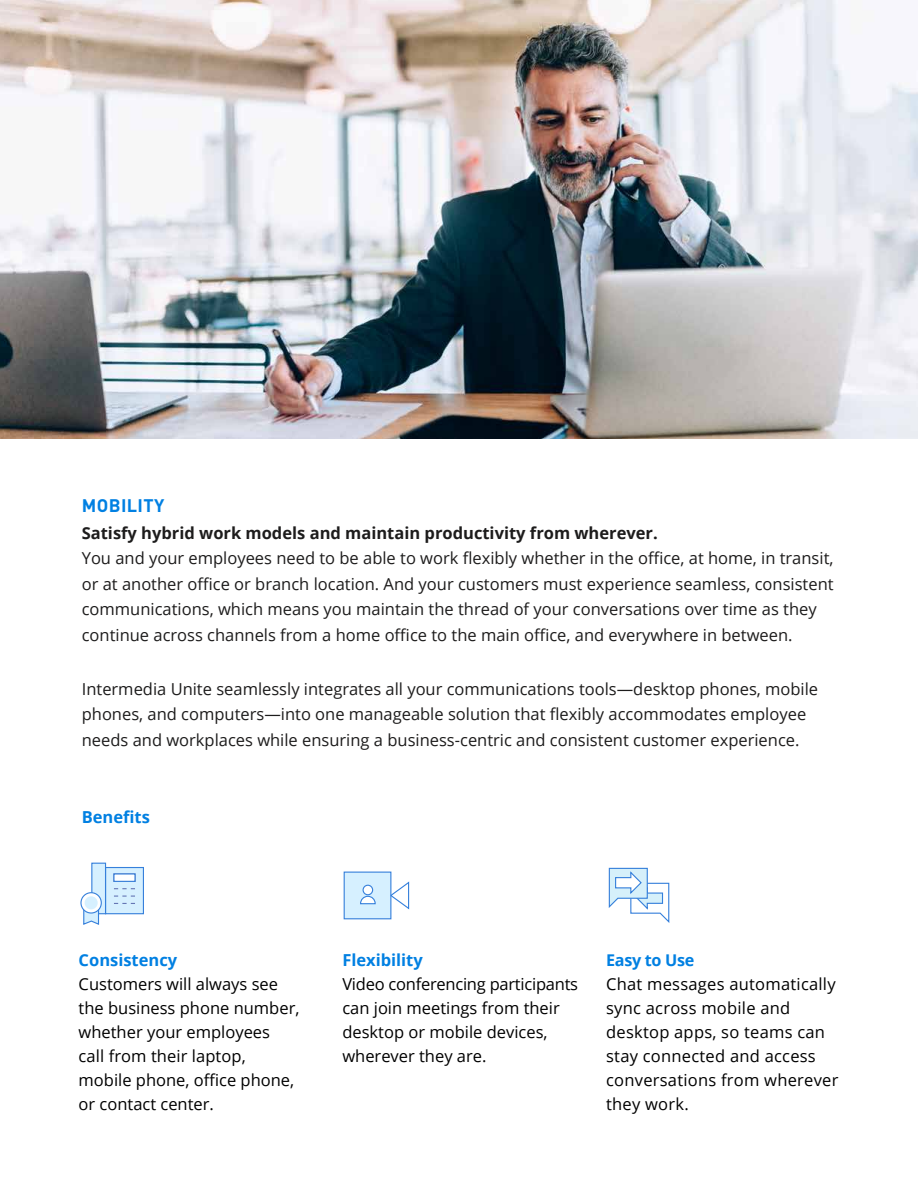
<style>
.page{position:relative;width:918px;height:1188px;background:#fff}
.page>*{position:absolute;margin:0;border:0;box-sizing:border-box;transform-origin:0 0}
.t1{font:700 18px "DIN Pro";letter-spacing:.02em;color:#0180e2}
.t2{font:16.5px/25.5px "Open Sans";color:#1d1c1c}
.t3{font:16.5px/24px "Open Sans";color:#000}
.t4{font:700 16.5px "Open Sans";color:#1d1c1c}
.t5{font:700 16.5px "Open Sans";color:#0180e2}
.t6{font:700 16.2px "Open Sans";letter-spacing:-.02em;color:#0180e2}
</style>
<div class="page">
<div style="left:105px;top:867px;width:39px;height:47px;background:#d6f0ff;border:1px solid #3680db"></div>
<div style="left:91px;top:863px;width:15px;height:51px;background:#d6f0ff;border:1px solid #3680db"></div>
<div style="left:113px;top:873px;width:23px;height:9px;background:#fff;border:1px solid #3680db"></div>
<svg style="left:114px;top:888px;width:21px;height:1px"></svg>
<svg style="left:114px;top:896px;width:21px;height:1px"></svg>
<svg style="left:114px;top:903px;width:21px;height:1px"></svg>
<svg style="left:83px;top:908px;width:17px;height:17px"></svg>
<svg style="left:81px;top:893px;width:20px;height:20px"></svg>
<div style="left:80px;top:892px;width:22px;height:22px;border:1px solid #3680db;border-radius:50%"></div>
<div style="left:85px;top:896px;width:13px;height:13px;background:#d6f0ff;border-radius:50%"></div>
<img style="left:0;top:0;width:918px;height:438px">
<svg style="left:608px;top:867px;width:62px;height:56px"></svg>
<div style="left:344px;top:872px;width:47px;height:47px;background:#d6f0ff;border:1px solid #3680db"></div>
<svg style="left:390px;top:881px;width:20px;height:30px"></svg>
<div style="left:363px;top:885px;width:10px;height:10px;background:#fff;border-radius:50%"></div>
<div style="left:363px;top:885px;width:10px;height:10px;border:1px solid #3680db;border-radius:50%"></div>
<svg style="left:360px;top:895px;width:16px;height:10px"></svg>
<p class="t1" style="left:82px;top:490px;width:84px">MOBILITY</p>
<p class="t4" style="left:82px;top:521px;width:578px">Satisfy hybrid work models and maintain productivity from wherever.</p>
<p class="t2" style="left:82px;top:545px;width:753px">You and your employees need to be able to work flexibly whether in the office, at home, in transit, or at another office or branch location. And your customers must experience seamless, consistent communications, which means you maintain the thread of your conversations over time as they continue across channels from a home office to the main office, and everywhere in between.</p>
<p class="t2" style="left:82px;top:675px;width:738px">Intermedia Unite seamlessly integrates all your communications tools—desktop phones, mobile phones, and computers—into one manageable solution that flexibly accommodates employee needs and workplaces while ensuring a business-centric and consistent customer experience.</p>
<p class="t5" style="left:82px;top:806px;width:70px">Benefits</p>
<p class="t5" style="left:79px;top:948px;width:100px">Consistency</p>
<p class="t3" style="left:79px;top:971px;width:222px">Customers will always see the business phone number, whether your employees call from their laptop, mobile phone, office phone, or contact center.</p>
<p class="t5" style="left:342px;top:948px;width:82px">Flexibility</p>
<p class="t3" style="left:342px;top:971px;width:237px">Video conferencing participants can join meetings from their desktop or mobile devices, wherever they are.</p>
<p class="t6" style="left:606px;top:948px;width:90px">Easy to Use</p>
<p class="t3" style="left:606px;top:971px;width:234px">Chat messages automatically sync across mobile and desktop apps, so teams can stay connected and access conversations from wherever they work.</p>
</div>
